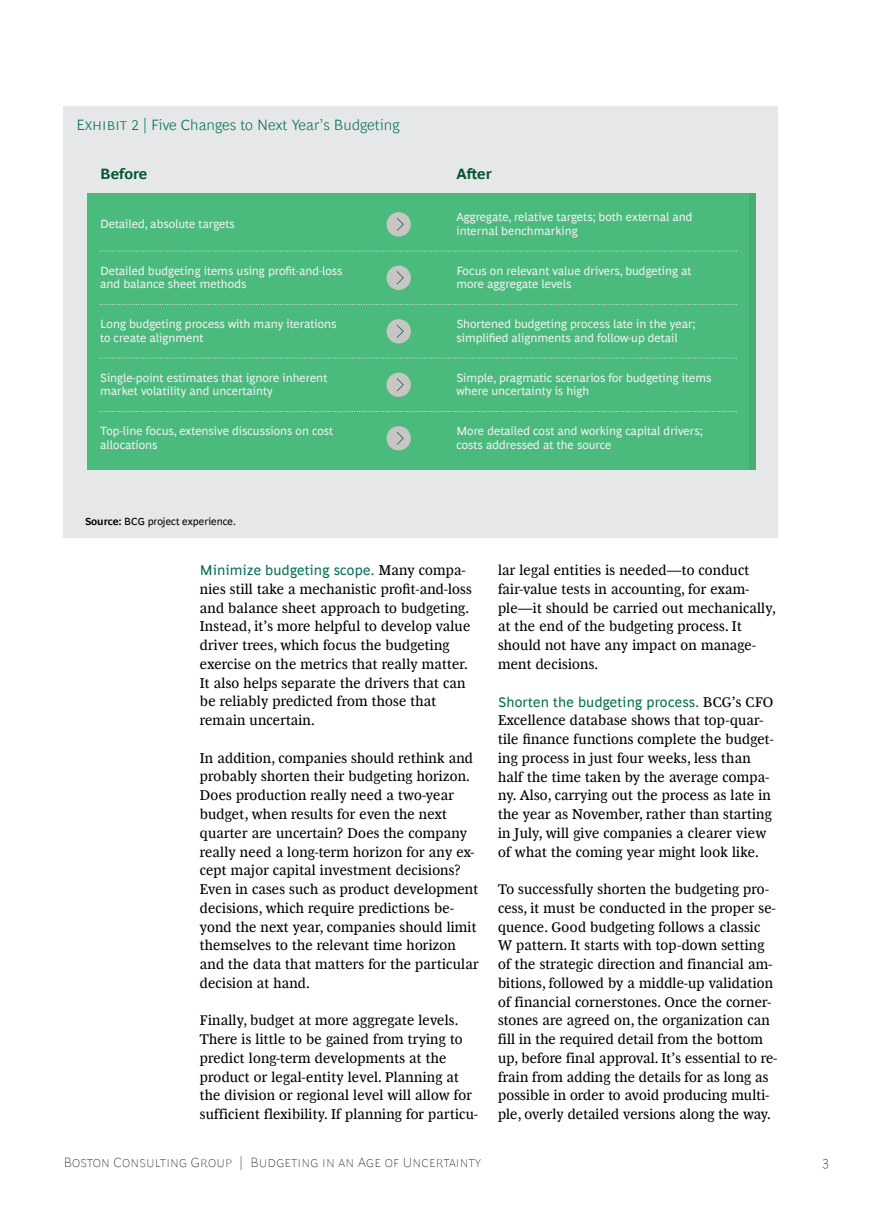
<style>
.page{position:relative;width:893px;height:1212px;background:#fff}
.page>*{position:absolute;margin:0;border:0;box-sizing:border-box;transform-origin:0 0}
.t1{font:300 15px "Henderson BCG Sans";letter-spacing:.005em;color:#006f51}
.t2{font:700 15px "Henderson BCG Sans";color:#03542f}
.t3{font:14.25px/18.8px "Henderson BCG Serif";letter-spacing:.015em;color:#000}
.t4{font:14.25px "Henderson BCG Sans";letter-spacing:.015em;color:#006f51}
.t5{font:100 13.5px "Henderson BCG Sans";letter-spacing:.01em;color:#000}
.t6{font:12px/13.5px "Henderson BCG Sans";color:#f2f2f3}
.t7{font:10.5px "Henderson BCG Sans";color:#000}
.s1{font-weight:700}
.s2{font-family:"Henderson BCG Serif";color:#000}
</style>
<div class="page">
<div style="left:64px;top:106px;width:714px;height:432px;background:#e6e7e8"></div>
<div style="left:87px;top:193px;width:668px;height:276px;background:#4bba7d"></div>
<div style="left:386px;top:212px;width:25px;height:24px;background:#c8c6c5;border-radius:50%"></div>
<svg style="left:397px;top:218px;width:7px;height:13px"></svg>
<div style="left:386px;top:266px;width:25px;height:24px;background:#c8c6c5;border-radius:50%"></div>
<svg style="left:397px;top:271px;width:7px;height:13px"></svg>
<div style="left:386px;top:319px;width:25px;height:24px;background:#c8c6c5;border-radius:50%"></div>
<svg style="left:397px;top:325px;width:7px;height:13px"></svg>
<div style="left:386px;top:373px;width:25px;height:24px;background:#c8c6c5;border-radius:50%"></div>
<svg style="left:397px;top:378px;width:7px;height:13px"></svg>
<div style="left:386px;top:426px;width:25px;height:24px;background:#c8c6c5;border-radius:50%"></div>
<svg style="left:397px;top:432px;width:7px;height:13px"></svg>
<svg style="left:100px;top:251px;width:637px;height:1px"></svg>
<svg style="left:100px;top:304px;width:637px;height:1px"></svg>
<svg style="left:100px;top:358px;width:637px;height:1px"></svg>
<svg style="left:100px;top:411px;width:637px;height:1px"></svg>
<div style="left:749px;top:193px;width:6px;height:276px;background:#48ac75"></div>
<p class="t1" style="left:77px;top:114px;width:325px">Exhibit 2 | Five Changes to Next Year’s Budgeting</p>
<p class="t2" style="left:100px;top:163px;width:49px">Before</p>
<p class="t2" style="left:456px;top:163px;width:37px">After</p>
<p class="t6" style="left:100px;top:216px;width:136px">Detailed, absolute targets</p>
<p class="t6" style="left:100px;top:263px;width:244px">Detailed budgeting items using profit-and-loss and balance sheet methods</p>
<p class="t6" style="left:100px;top:316px;width:238px">Long budgeting process with many iterations to create alignment</p>
<p class="t6" style="left:100px;top:370px;width:229px">Single-point estimates that ignore inherent market volatility and uncertainty</p>
<p class="t6" style="left:100px;top:423px;width:235px">Top-line focus, extensive discussions on cost allocations</p>
<p class="t7" style="left:85px;top:514px;width:152px"><span class="s1">Source:</span> BCG project experience.</p>
<p class="t6" style="left:456px;top:209px;width:238px">Aggregate, relative targets; both external and internal benchmarking</p>
<p class="t6" style="left:456px;top:263px;width:237px">Focus on relevant value drivers, budgeting at more aggregate levels</p>
<p class="t6" style="left:456px;top:316px;width:241px">Shortened budgeting process late in the year; simplified alignments and follow-up detail</p>
<p class="t6" style="left:456px;top:370px;width:257px">Simple, pragmatic scenarios for budgeting items where uncertainty is high</p>
<p class="t6" style="left:456px;top:423px;width:248px">More detailed cost and working capital drivers; costs addressed at the source</p>
<p class="t4" style="left:200px;top:560px;width:267px">Minimize budgeting scope. <span class="s2">Many compa-</span></p>
<p class="t3" style="left:200px;top:578px;width:273px">nies still take a mechanistic profit-and-loss and balance sheet approach to budgeting.<br>Instead, it’s more helpful to develop value driver trees, which focus the budgeting exercise on the metrics that really matter.<br>It also helps separate the drivers that can be reliably predicted from those that remain uncertain.</p>
<p class="t3" style="left:200px;top:747px;width:280px">In addition, companies should rethink and probably shorten their budgeting horizon.<br>Does production really need a two-year budget, when results for even the next quarter are uncertain? Does the company really need a long-term horizon for any ex&shy;cept major capital investment decisions?<br>Even in cases such as product development decisions, which require predictions be&shy;yond the next year, companies should limit themselves to the relevant time horizon and the data that matters for the particular decision at hand.</p>
<p class="t3" style="left:200px;top:1010px;width:280px">Finally, budget at more aggregate levels.<br>There is little to be gained from trying to predict long-term developments at the product or legal-entity level. Planning at the division or regional level will allow for sufficient flexibility. If planning for particu-</p>
<p class="t3" style="left:498px;top:560px;width:279px">lar legal entities is needed—to conduct fair-value tests in accounting, for exam&shy;ple—it should be carried out mechanically, at the end of the budgeting process. It should not have any impact on manage&shy;ment decisions.</p>
<p class="t4" style="left:498px;top:691px;width:277px">Shorten the budgeting process. <span class="s2">BCG’s CFO</span></p>
<p class="t3" style="left:498px;top:710px;width:277px">Excellence database shows that top-quar&shy;tile finance functions complete the budget&shy;ing process in just four weeks, less than half the time taken by the average compa&shy;ny. Also, carrying out the process as late in the year as November, rather than starting in July, will give companies a clearer view of what the coming year might look like.</p>
<p class="t3" style="left:498px;top:879px;width:281px">To successfully shorten the budgeting pro&shy;cess, it must be conducted in the proper se&shy;quence. Good budgeting follows a classic W pattern. It starts with top-down setting of the strategic direction and financial am&shy;bitions, followed by a middle-up validation of financial cornerstones. Once the corner&shy;stones are agreed on, the organization can fill in the required detail from the bottom up, before final approval. It’s essential to re&shy;frain from adding the details for as long as possible in order to avoid producing multi&shy;ple, overly detailed versions along the way.</p>
<p class="t5" style="left:64px;top:1152px;width:419px">Boston Consulting Group | Budgeting in an Age of Uncertainty</p>
<p class="t5" style="left:822px;top:1152px;width:9px">3</p>
</div>
